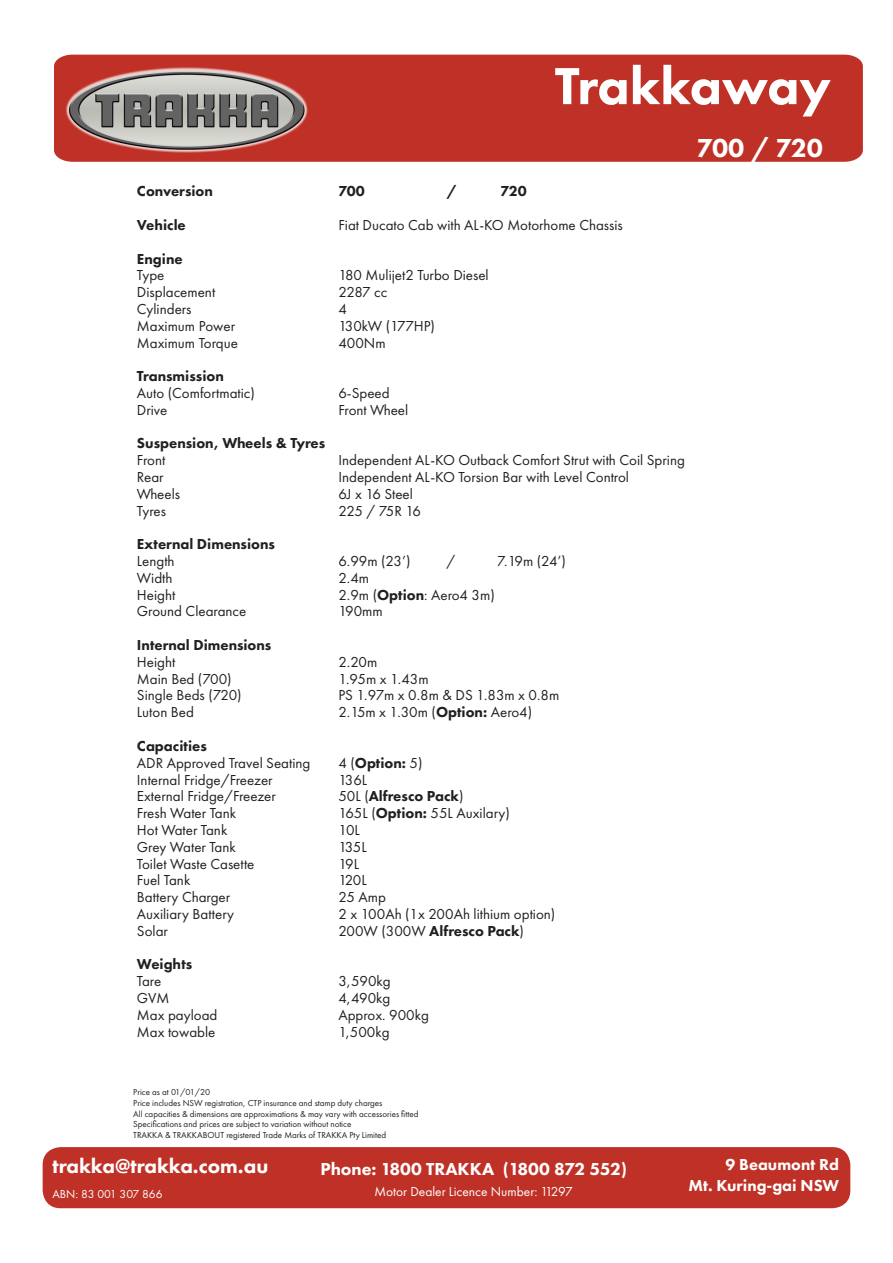
<style>
.page{position:relative;width:893px;height:1263px;background:#fff}
.page>*{position:absolute;margin:0;border:0;box-sizing:border-box;transform-origin:0 0}
.t1{font:800 54px "Futura PT";letter-spacing:-.01em;color:#fff}
.t2{font:800 27px "Futura PT";letter-spacing:-.02em;color:#fff}
.t3{font:800 21px "Futura PT";color:#fff}
.t4{font:800 18px "Futura PT";color:#fff}
.t5{font:800 16.5px "Futura PT";color:#fff}
.t6{font:15px/16.8px "Futura PT";color:#231f20}
.t7{font:800 15px "Futura PT";color:#231f20}
.t8{font:13.5px "Futura PT";color:#fff}
.t9{font:12px "Futura PT";color:#fff}
.t10{font:9px "Futura PT";color:#231f20}
.s1{font-weight:800}
.s2{font-weight:400}
</style>
<div class="page">
<div style="left:54px;top:55px;width:809px;height:107px;background:#bf3126"></div>
<img style="left:62px;top:56px;width:251px;height:106px">
<div style="left:43px;top:1147px;width:807px;height:61px;background:#bf3126;border-radius:18px"></div>
<p class="t7" style="left:137px;top:182px;width:78px">Conversion</p>
<p class="t7" style="left:137px;top:216px;width:50px">Vehicle</p>
<p class="t7" style="left:137px;top:249px;width:47px">Engine</p>
<p class="t6" style="left:137px;top:267px;width:29px">Type</p>
<p class="t6" style="left:137px;top:284px;width:80px">Displacement</p>
<p class="t6" style="left:137px;top:301px;width:56px">Cylinders</p>
<p class="t6" style="left:137px;top:317px;width:100px">Maximum Power</p>
<p class="t6" style="left:137px;top:334px;width:102px">Maximum Torque</p>
<p class="t7" style="left:137px;top:367px;width:88px">Transmission</p>
<p class="t6" style="left:137px;top:385px;width:120px">Auto (Comfortmatic)</p>
<p class="t6" style="left:137px;top:401px;width:32px">Drive</p>
<p class="t7" style="left:137px;top:434px;width:190px">Suspension, Wheels &amp; Tyres</p>
<p class="t6" style="left:137px;top:452px;width:30px">Front</p>
<p class="t6" style="left:137px;top:469px;width:28px">Rear</p>
<p class="t6" style="left:137px;top:485px;width:45px">Wheels</p>
<p class="t6" style="left:137px;top:502px;width:31px">Tyres</p>
<p class="t7" style="left:137px;top:535px;width:140px">External Dimensions</p>
<p class="t6" style="left:137px;top:553px;width:39px">Length</p>
<p class="t6" style="left:137px;top:569px;width:37px">Width</p>
<p class="t6" style="left:137px;top:586px;width:40px">Height</p>
<p class="t6" style="left:137px;top:603px;width:111px">Ground Clearance</p>
<p class="t7" style="left:137px;top:636px;width:136px">Internal Dimensions</p>
<p class="t6" style="left:137px;top:653px;width:40px">Height</p>
<p class="t6" style="left:137px;top:670px;width:96px">Main Bed (700)</p>
<p class="t6" style="left:137px;top:687px;width:106px">Single Beds (720)</p>
<p class="t6" style="left:137px;top:704px;width:59px">Luton Bed</p>
<p class="t7" style="left:137px;top:736px;width:71px">Capacities</p>
<p class="t6" style="left:137px;top:754px;width:175px">ADR Approved Travel Seating</p>
<p class="t6" style="left:137px;top:771px;width:137px">Internal Fridge/Freezer</p>
<p class="t6" style="left:137px;top:788px;width:141px">External Fridge/Freezer</p>
<p class="t6" style="left:137px;top:805px;width:101px">Fresh Water Tank</p>
<p class="t6" style="left:137px;top:821px;width:92px">Hot Water Tank</p>
<p class="t6" style="left:137px;top:838px;width:100px">Grey Water Tank</p>
<p class="t6" style="left:137px;top:855px;width:119px">Toilet Waste Casette</p>
<p class="t6" style="left:137px;top:872px;width:55px">Fuel Tank</p>
<p class="t6" style="left:137px;top:889px;width:95px">Battery Charger</p>
<p class="t6" style="left:137px;top:905px;width:99px">Auxiliary Battery</p>
<p class="t6" style="left:137px;top:922px;width:33px">Solar</p>
<p class="t7" style="left:137px;top:955px;width:57px">Weights</p>
<p class="t6" style="left:137px;top:973px;width:26px">Tare</p>
<p class="t6" style="left:137px;top:989px;width:34px">GVM</p>
<p class="t6" style="left:137px;top:1006px;width:82px">Max payload</p>
<p class="t6" style="left:137px;top:1023px;width:80px">Max towable</p>
<h1 class="t1" style="left:555px;top:52px;width:278px">Trakkaway</h1>
<h2 class="t2" style="left:697px;top:131px;width:128px">700 / 720</h2>
<p class="t7" style="left:338px;top:182px;width:28px">700</p>
<p class="t7" style="left:446px;top:182px;width:12px">/</p>
<p class="t7" style="left:500px;top:182px;width:28px">720</p>
<p class="t6" style="left:338px;top:217px;width:286px">Fiat Ducato Cab with AL-KO Motorhome Chassis</p>
<p class="t6" style="left:338px;top:267px;width:152px">180 Mulijet2 Turbo Diesel</p>
<p class="t6" style="left:338px;top:284px;width:50px">2287 cc</p>
<p class="t6" style="left:338px;top:301px;width:10px">4</p>
<p class="t6" style="left:338px;top:317px;width:98px">130kW (177HP)</p>
<p class="t6" style="left:338px;top:334px;width:49px">400Nm</p>
<p class="t6" style="left:338px;top:385px;width:53px">6-Speed</p>
<p class="t6" style="left:338px;top:401px;width:71px">Front Wheel</p>
<p class="t6" style="left:338px;top:452px;width:348px">Independent AL-KO Outback Comfort Strut with Coil Spring</p>
<p class="t6" style="left:338px;top:469px;width:292px">Independent AL-KO Torsion Bar with Level Control</p>
<p class="t6" style="left:338px;top:485px;width:76px">6J x 16 Steel</p>
<p class="t6" style="left:338px;top:502px;width:84px">225 / 75R 16</p>
<p class="t6" style="left:338px;top:553px;width:73px">6.99m (23’)</p>
<p class="t6" style="left:446px;top:553px;width:10px">/</p>
<p class="t6" style="left:497px;top:553px;width:70px">7.19m (24’)</p>
<p class="t6" style="left:338px;top:569px;width:32px">2.4m</p>
<p class="t6" style="left:338px;top:586px;width:158px">2.9m (<span class="s1">Option</span>: Aero4 3m)</p>
<p class="t6" style="left:338px;top:603px;width:46px">190mm</p>
<p class="t6" style="left:338px;top:653px;width:40px">2.20m</p>
<p class="t6" style="left:338px;top:670px;width:92px">1.95m x 1.43m</p>
<p class="t6" style="left:338px;top:687px;width:222px">PS 1.97m x 0.8m &amp; DS 1.83m x 0.8m</p>
<p class="t6" style="left:338px;top:704px;width:195px">2.15m x 1.30m (<span class="s1">Option:</span> Aero4)</p>
<p class="t6" style="left:338px;top:754px;width:86px">4 (<span class="s1">Option:</span> 5)<br>136L</p>
<p class="t7" style="left:338px;top:787px;width:127px"><span class="s2">50L (</span>Alfresco Pack<span class="s2">)</span></p>
<p class="t6" style="left:338px;top:805px;width:173px">165L (<span class="s1">Option:</span> 55L Auxilary)</p>
<p class="t6" style="left:338px;top:821px;width:23px">10L</p>
<p class="t6" style="left:338px;top:838px;width:30px">135L</p>
<p class="t6" style="left:338px;top:855px;width:22px">19L</p>
<p class="t6" style="left:338px;top:872px;width:30px">120L</p>
<p class="t6" style="left:338px;top:889px;width:49px">25 Amp</p>
<p class="t6" style="left:338px;top:905px;width:218px">2 x 100Ah (1x 200Ah lithium option)</p>
<p class="t7" style="left:338px;top:921px;width:187px"><span class="s2">200W (300W</span> Alfresco Pack<span class="s2">)</span></p>
<p class="t6" style="left:338px;top:973px;width:54px">3,590kg</p>
<p class="t6" style="left:338px;top:989px;width:54px">4,490kg</p>
<p class="t6" style="left:338px;top:1006px;width:92px">Approx. 900kg</p>
<p class="t6" style="left:338px;top:1023px;width:53px">1,500kg</p>
<p class="t10" style="left:133px;top:1087px;width:79px">Price as at 01/01/20</p>
<p class="t10" style="left:133px;top:1097px;width:251px">Price includes NSW registration, CTP insurance and stamp duty charges</p>
<p class="t10" style="left:133px;top:1108px;width:287px">All capacities &amp; dimensions are approximations &amp; may vary with accessories fitted</p>
<p class="t10" style="left:133px;top:1119px;width:220px">Specifications and prices are subject to variation without notice</p>
<p class="t10" style="left:133px;top:1130px;width:254px">TRAKKA &amp; TRAKKABOUT registered Trade Marks of TRAKKA Pty Limited</p>
<p class="t3" style="left:52px;top:1153px;width:217px">trakka@trakka.com.au</p>
<p class="t9" style="left:52px;top:1187px;width:112px">ABN: 83 001 307 866</p>
<p class="t4" style="left:320px;top:1158px;width:308px">Phone: 1800 TRAKKA (1800 872 552)</p>
<p class="t8" style="left:374px;top:1184px;width:200px">Motor Dealer Licence Number: 11297</p>
<p class="t5" style="left:725px;top:1154px;width:115px">9 Beaumont Rd</p>
<p class="t5" style="left:689px;top:1175px;width:152px">Mt. Kuring-gai NSW</p>
</div>
